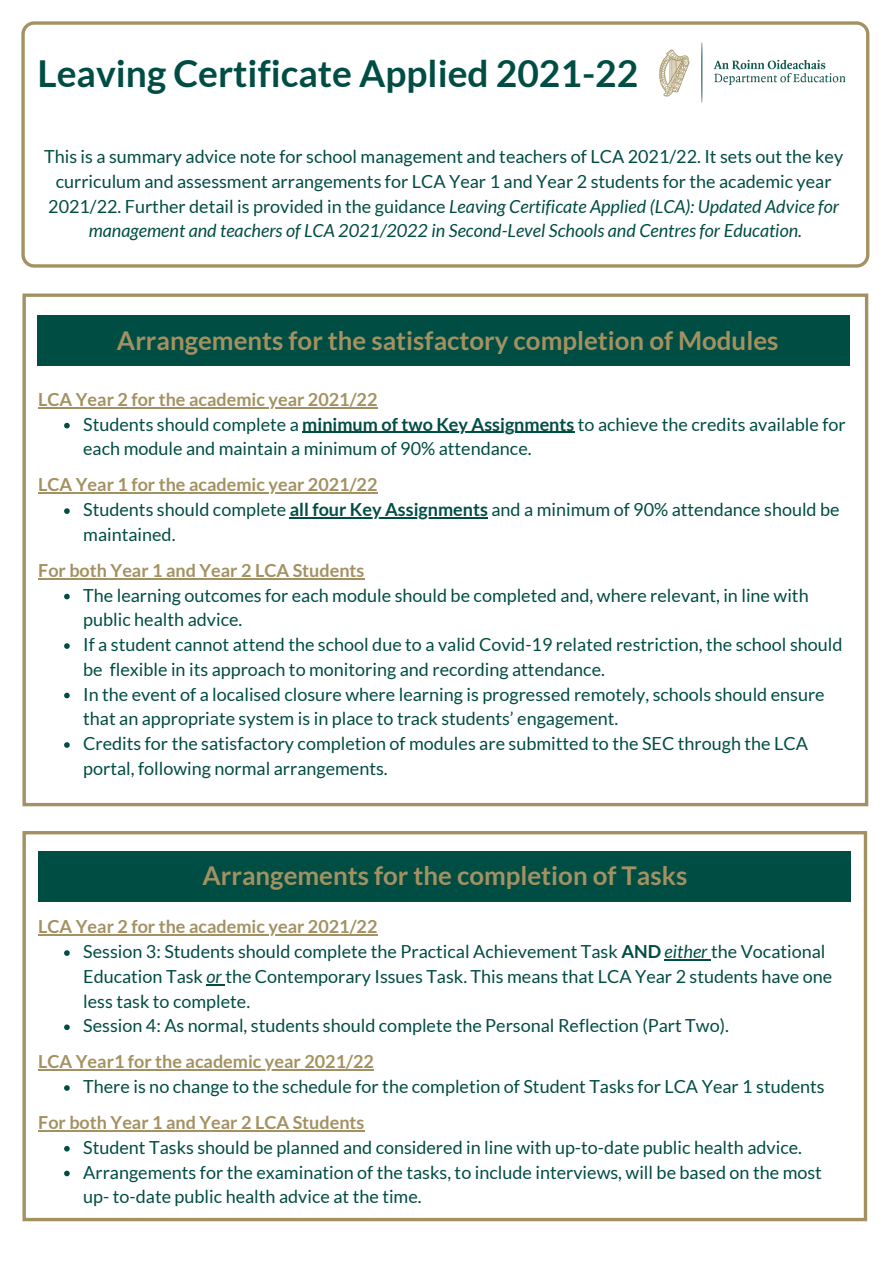
<style>
.page{position:relative;width:893px;height:1262px;background:#fff}
.page>*{position:absolute;margin:0;border:0;box-sizing:border-box;transform-origin:0 0}
.t1{font:700 37.05px "Lato";color:#004d44}
.t2{font:700 25.8px "Lato";color:#a39161}
.t3{font:18px/24.8px "Lato";color:#004d44}
.t4{font:700 18px "Lato";color:#a39161}
.s1{font-style:italic}
.s2{font-weight:700;color:#a39161}
.s3{font-weight:700}
</style>
<div class="page">
<svg style="left:21px;top:21px;width:848px;height:247px"></svg>
<div style="left:22px;top:831px;width:845px;height:390px;border:3px solid #a39161"></div>
<div style="left:22px;top:293px;width:846px;height:513px;border:3px solid #a39161"></div>
<div style="left:49px;top:36px;width:643px;height:52px;background:#fff"></div>
<img style="left:638px;top:28px;width:226px;height:89px">
<hr style="left:38px;top:407px;width:339px;height:1px;background:#a39161">
<svg style="left:64px;top:423px;width:6px;height:5px"></svg>
<hr style="left:302px;top:432px;width:272px;height:1px;background:#004d44">
<hr style="left:38px;top:492px;width:339px;height:1px;background:#a39161">
<svg style="left:64px;top:508px;width:6px;height:6px"></svg>
<hr style="left:290px;top:517px;width:198px;height:1px;background:#004d44">
<hr style="left:38px;top:578px;width:326px;height:1px;background:#a39161">
<svg style="left:64px;top:594px;width:6px;height:5px"></svg>
<svg style="left:64px;top:643px;width:6px;height:6px"></svg>
<svg style="left:64px;top:692px;width:6px;height:6px"></svg>
<svg style="left:64px;top:742px;width:6px;height:5px"></svg>
<div style="left:37px;top:315px;width:812px;height:50px;background:#004d44"></div>
<div style="left:38px;top:851px;width:812px;height:50px;background:#004d44"></div>
<hr style="left:38px;top:934px;width:339px;height:1px;background:#a39161">
<svg style="left:64px;top:950px;width:6px;height:5px"></svg>
<hr style="left:664px;top:959px;width:47px;height:1px;background:#004d44">
<svg style="left:206px;top:984px;width:19px;height:1px"></svg>
<svg style="left:64px;top:1024px;width:6px;height:6px"></svg>
<hr style="left:38px;top:1069px;width:336px;height:1px;background:#a39161">
<svg style="left:64px;top:1085px;width:6px;height:5px"></svg>
<hr style="left:38px;top:1130px;width:326px;height:1px;background:#a39161">
<svg style="left:64px;top:1145px;width:6px;height:6px"></svg>
<svg style="left:64px;top:1170px;width:6px;height:6px"></svg>
<h1 class="t1" style="left:38px;top:52px;width:602px">Leaving Certificate Applied 2021-22</h1>
<p class="t3" style="left:44px;top:144px;width:800px;text-align:center">This is a summary advice note for school management and teachers of LCA 2021/22. It sets out the key curriculum and assessment arrangements for LCA Year 1 and Year 2 students for the academic year 2021/22. Further detail is provided in the guidance <span class="s1">Leaving Certificate Applied (LCA): Updated Advice for management and teachers of LCA 2021/2022 in Second-Level Schools and Centres for Education.</span></p>
<h2 class="t2" style="left:117px;top:325px;width:663px">Arrangements for the satisfactory completion of Modules</h2>
<p class="t3" style="left:83px;top:387px;width:764px;text-indent:-45px"><span class="s2">LCA Year 2 for the academic year 2021/22<br></span>Students should complete a <span class="s3">minimum of two Key Assignments</span> to achieve the credits available for each module and maintain a minimum of 90% attendance.</p>
<p class="t3" style="left:83px;top:472px;width:757px;text-indent:-45px"><span class="s2">LCA Year 1 for the academic year 2021/22<br></span>Students should complete <span class="s3">all four Key Assignments</span> and a minimum of 90% attendance should be maintained.</p>
<p class="t4" style="left:38px;top:560px;width:328px">For both Year 1 and Year 2 LCA Students</p>
<p class="t3" style="left:83px;top:582px;width:760px">The learning outcomes for each module should be completed and, where relevant, in line with public health advice.<br>If a student cannot attend the school due to a valid Covid-19 related restriction, the school should be flexible in its approach to monitoring and recording attendance.<br>In the event of a localised closure where learning is progressed remotely, schools should ensure that an appropriate system is in place to track students’ engagement.<br>Credits for the satisfactory completion of modules are submitted to the SEC through the LCA portal, following normal arrangements.</p>
<h2 class="t2" style="left:202px;top:860px;width:486px">Arrangements for the completion of Tasks</h2>
<p class="t3" style="left:83px;top:914px;width:750px;text-indent:-45px"><span class="s2">LCA Year 2 for the academic year 2021/22<br></span>Session 3: Students should complete the Practical Achievement Task <span class="s3">AND</span> <span class="s1">either</span> the Vocational Education Task <span class="s1">or</span> the Contemporary Issues Task. This means that LCA Year 2 students have one less task to complete.<br>Session 4: As normal, students should complete the Personal Reflection (Part Two).</p>
<p class="t4" style="left:38px;top:1051px;width:337px">LCA Year1 for the academic year 2021/22</p>
<p class="t3" style="left:83px;top:1074px;width:743px">There is no change to the schedule for the completion of Student Tasks for LCA Year 1 students</p>
<p class="t4" style="left:38px;top:1112px;width:328px">For both Year 1 and Year 2 LCA Students</p>
<p class="t3" style="left:83px;top:1134px;width:740px">Student Tasks should be planned and considered in line with up-to-date public health advice.<br>Arrangements for the examination of the tasks, to include interviews, will be based on the most up- to-date public health advice at the time.</p>
</div>
